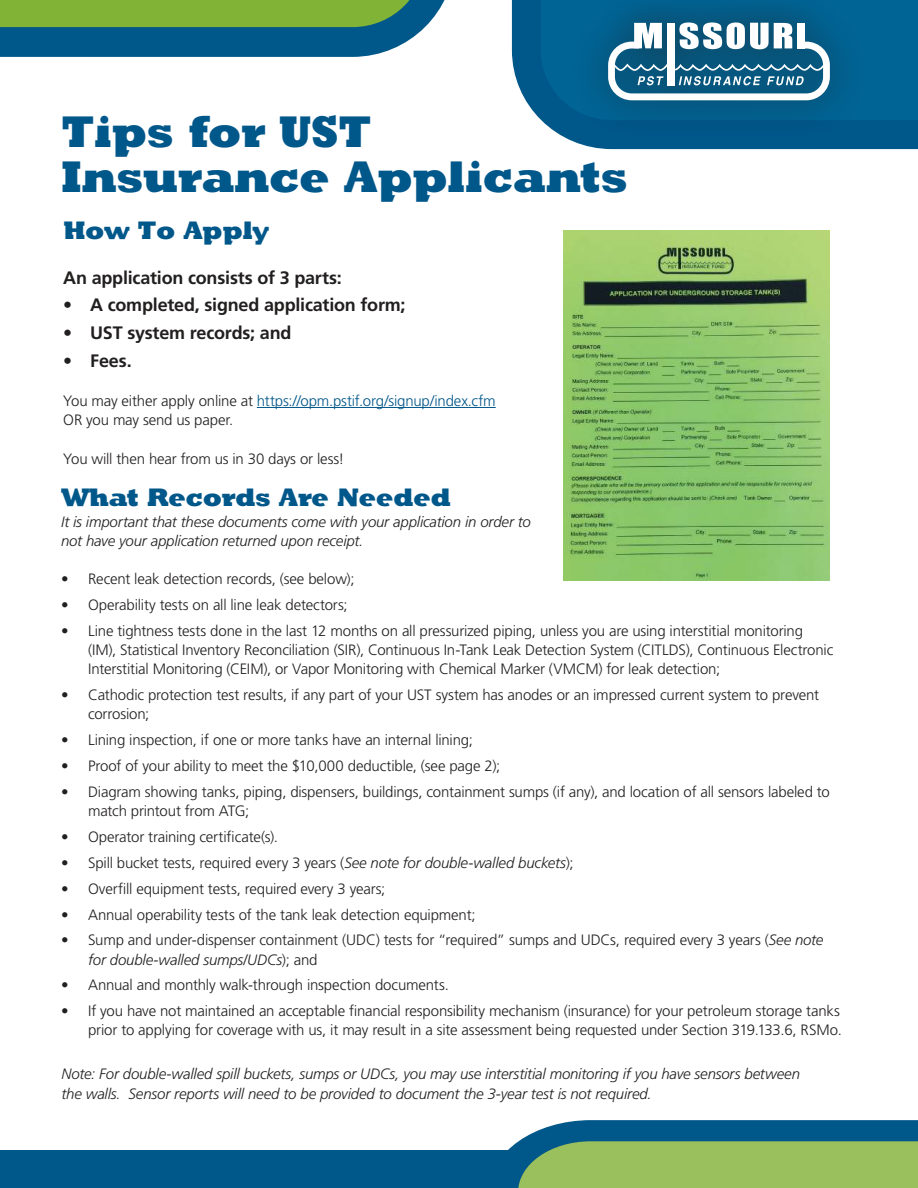
<style>
.page{position:relative;width:918px;height:1188px;background:#fff}
.page>*{position:absolute;margin:0;border:0;box-sizing:border-box;transform-origin:0 0}
.t1{font:45px/45px "Klein Slabserif Blax X";color:#00578a}
.t2{font:25.8px "Klein Slabserif Blax X";color:#00578a}
.t3{font:700 18px "Frutiger";letter-spacing:-.01em;color:#221f1f}
.t4{font:300 15px/19.2px "Frutiger";letter-spacing:-.01em;color:#221f1f}
.t5{font:italic 300 15px/19.5px "Frutiger";letter-spacing:-.01em;color:#221f1f}
.s1{color:#00578a}
.s2{font-style:italic}
</style>
<div class="page">
<svg style="left:0;top:0;width:445px;height:57px;background:#45876d"></svg>
<hr style="left:257px;top:407px;width:239px;height:1px;background:#00578a">
<svg style="left:512px;top:0;width:406px;height:149px;background:#1a6e9b"></svg>
<div style="left:572px;top:0;width:294px;height:137px;background:#015e8b"></div>
<svg style="left:608px;top:22px;width:222px;height:78px"></svg>
<div style="left:0;top:1151px;width:918px;height:37px;background:#00578a"></div>
<svg style="left:489px;top:1120px;width:429px;height:68px;background:#6a9e73"></svg>
<img style="left:563px;top:231px;width:267px;height:350px">
<h1 class="t1" style="left:61px;top:114px;width:568px">Tips for UST<br>Insurance Applicants</h1>
<h2 class="t2" style="left:63px;top:220px;width:207px">How To Apply</h2>
<p class="t3" style="left:63px;top:270px;width:280px">An application consists of 3 parts:</p>
<p class="t3" style="left:63px;top:298px;width:344px">• A completed, signed application form;</p>
<p class="t3" style="left:63px;top:326px;width:230px">• UST system records; and</p>
<p class="t3" style="left:63px;top:353px;width:70px">• Fees.</p>
<p class="t4" style="left:63px;top:392px;width:434px">You may either apply online at <span class="s1">https://opm.pstif.org/signup/index.cfm<br></span>OR you may send us paper.</p>
<p class="t4" style="left:63px;top:451px;width:283px">You will then hear from us in 30 days or less!</p>
<h2 class="t2" style="left:61px;top:488px;width:391px">What Records Are Needed</h2>
<p class="t5" style="left:61px;top:513px;width:471px">It is important that these documents come with your application in order to not have your application returned upon receipt.</p>
<p class="t4" style="left:61px;top:571px;width:295px">• Recent leak detection records, (see below);</p>
<p class="t4" style="left:61px;top:596px;width:288px">• Operability tests on all line leak detectors;</p>
<p class="t4" style="left:88px;top:622px;width:747px;text-indent:-27px">• Line tightness tests done in the last 12 months on all pressurized piping, unless you are using interstitial monitoring (IM), Statistical Inventory Reconciliation (SIR), Continuous In-Tank Leak Detection System (CITLDS), Continuous Electronic<br>Interstitial Monitoring (CEIM), or Vapor Monitoring with Chemical Marker (VMCM) for leak detection;</p>
<p class="t4" style="left:88px;top:686px;width:733px;text-indent:-27px">• Cathodic protection test results, if any part of your UST system has anodes or an impressed current system to prevent corrosion;</p>
<p class="t4" style="left:61px;top:731px;width:413px">• Lining inspection, if one or more tanks have an internal lining;</p>
<p class="t4" style="left:61px;top:757px;width:441px">• Proof of your ability to meet the $10,000 deductible, (see page 2);</p>
<p class="t4" style="left:88px;top:783px;width:743px;text-indent:-27px">• Diagram showing tanks, piping, dispensers, buildings, containment sumps (if any), and location of all sensors labeled to match printout from ATG;</p>
<p class="t4" style="left:61px;top:828px;width:218px">• Operator training certificate(s).</p>
<p class="t4" style="left:61px;top:854px;width:514px">• Spill bucket tests, required every 3 years (<span class="s2">See note for double-walled buckets</span>);</p>
<p class="t4" style="left:61px;top:880px;width:326px">• Overfill equipment tests, required every 3 years;</p>
<p class="t4" style="left:61px;top:906px;width:416px">• Annual operability tests of the tank leak detection equipment;</p>
<p class="t4" style="left:88px;top:932px;width:737px;text-indent:-27px">• Sump and under-dispenser containment (UDC) tests for “required” sumps and UDCs, required every 3 years (<span class="s2">See note for double-walled sumps/UDCs</span>); and</p>
<p class="t4" style="left:61px;top:977px;width:389px">• Annual and monthly walk-through inspection documents.</p>
<p class="t4" style="left:61px;top:1003px;width:782px;text-align:right">• If you have not maintained an acceptable financial responsibility mechanism (insurance) for your petroleum storage tanks prior to applying for coverage with us, it may result in a site assessment being requested under Section 319.133.6, RSMo.</p>
<p class="t5" style="left:61px;top:1065px;width:740px">Note: For double-walled spill buckets, sumps or UDCs, you may use interstitial monitoring if you have sensors between the walls. Sensor reports will need to be provided to document the 3-year test is not required.</p>
</div>
